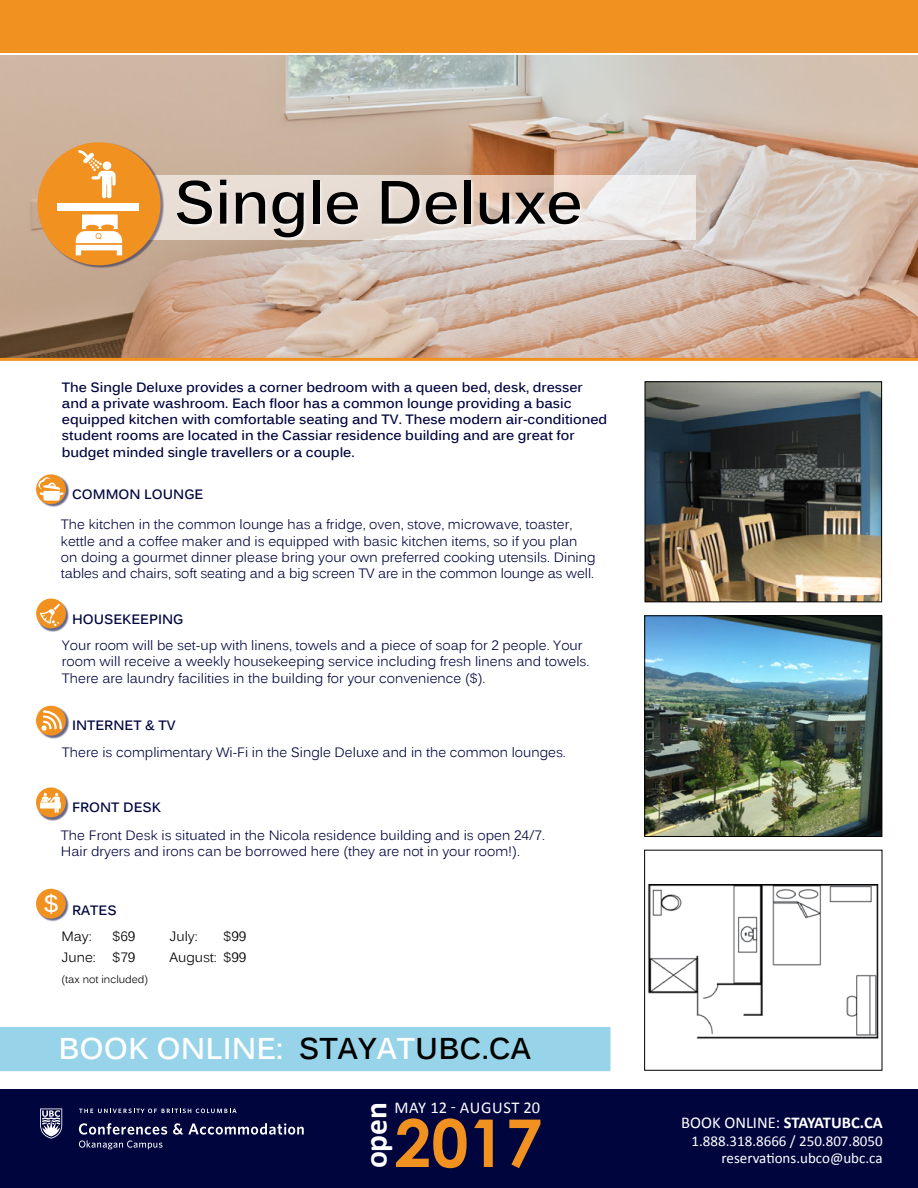
<style>
.page{position:relative;width:918px;height:1188px;background:#fff}
.page>*{position:absolute;margin:0;border:0;box-sizing:border-box;transform-origin:0 0}
.t1{font:700 66px "Century Gothic";color:#f19120}
.t2{font:700 60px "Kalinga";color:#000}
.t3{font:700 31.5px "Calibri";color:#fff}
.t4{font:700 30px "Kalinga";color:#fff}
.t5{font:700 16.5px "Calibri";letter-spacing:-.01em;color:#fff}
.t6{font:16.5px "Calibri";letter-spacing:.035em;color:#fff}
.t7{font:15px "Calibri";color:#fff}
.t8{font:13.5px/16.2px "Kalinga";color:#00053e}
.t9{font:700 13.5px/16.2px "Kalinga";color:#00053e}
.t10{font:13.5px "Kalinga";color:#000}
.t11{font:10.5px "Kalinga";color:#000}
.t12{font:8.25px "Arial";color:#f19120}
.s1{color:#000}
.s2{font-weight:400}
</style>
<div class="page">
<div style="left:1px;top:1028px;width:609px;height:42px;background:#97d4e9"></div>
<div style="left:0;top:1027px;width:610px;height:44px;border:2px solid #97d4e9"></div>
<img style="left:0;top:56px;width:918px;height:302px">
<img style="left:647px;top:383px;width:233px;height:217px">
<div style="left:645px;top:381px;width:237px;height:221px;border:1px solid #000"></div>
<img style="left:648px;top:885px;width:231px;height:154px">
<div style="left:644px;top:850px;width:238px;height:221px;border:1px solid #000"></div>
<svg style="left:164px;top:176px;width:531px;height:64px;background:#eae3de"></svg>
<div style="left:176px;top:180px;width:408px;height:62px;background:#fff;opacity:.75"></div>
<div style="left:39px;top:143px;width:125px;height:125px;background:#00053e;opacity:.46"></div>
<div style="left:38px;top:142px;width:122px;height:123px;background:#f19120;border-radius:50%"></div>
<img style="left:647px;top:618px;width:233px;height:217px">
<div style="left:645px;top:616px;width:237px;height:221px;border:1px solid #000"></div>
<div style="left:0;top:1090px;width:918px;height:98px;background:#00053e"></div>
<hr style="left:0;top:358px;width:918px;height:3px;background:#f19120">
<div style="left:37px;top:475px;width:33px;height:32px;background:#00053e;opacity:.6"></div>
<svg style="left:36px;top:474px;width:30px;height:30px"></svg>
<svg style="left:38px;top:477px;width:26px;height:24px"></svg>
<div style="left:37px;top:599px;width:33px;height:33px;background:#00053e;opacity:.6"></div>
<div style="left:36px;top:599px;width:30px;height:29px;background:#f19120;border-radius:50%"></div>
<svg style="left:40px;top:604px;width:20px;height:22px"></svg>
<div style="left:37px;top:707px;width:33px;height:32px;background:#00053e;opacity:.6"></div>
<div style="left:36px;top:706px;width:30px;height:30px;background:#f19120;border-radius:50%"></div>
<svg style="left:41px;top:710px;width:21px;height:21px"></svg>
<div style="left:37px;top:788px;width:32px;height:33px;background:#00053e;opacity:.6"></div>
<div style="left:36px;top:787px;width:30px;height:30px;background:#f19120;border-radius:50%"></div>
<svg style="left:40px;top:793px;width:21px;height:20px"></svg>
<div style="left:37px;top:890px;width:32px;height:31px;background:#00053e;opacity:.6"></div>
<div style="left:36px;top:889px;width:30px;height:30px;background:#f19120;border-radius:50%"></div>
<svg style="left:78px;top:150px;width:38px;height:49px"></svg>
<div style="left:57px;top:203px;width:82px;height:7px;background:#fff"></div>
<svg style="left:76px;top:214px;width:46px;height:41px"></svg>
<svg style="left:83px;top:221px;width:33px;height:8px"></svg>
<div style="left:86px;top:225px;width:13px;height:5px;border:2px solid #f19120;border-radius:50%"></div>
<div style="left:101px;top:225px;width:13px;height:5px;border:2px solid #f19120;border-radius:50%"></div>
<div style="left:0;top:0;width:918px;height:52px;background:#f19120"></div>
<svg style="left:79px;top:1109px;width:158px;height:4px"></svg>
<svg style="left:173px;top:1123px;width:131px;height:12px"></svg>
<svg style="left:79px;top:1123px;width:88px;height:26px"></svg>
<svg style="left:40px;top:1109px;width:22px;height:30px"></svg>
<p class="t12" style="left:96px;top:230px;width:8px">Q</p>
<h2 class="t2" style="left:174px;top:163px;width:410px">Single Deluxe</h2>
<p class="t9" style="left:62px;top:380px;width:547px">The Single Deluxe provides a corner bedroom with a queen bed, desk, dresser and a private washroom. Each floor has a common lounge providing a basic equipped kitchen with comfortable seating and TV. These modern air-conditioned student rooms are located in the Cassiar residence building and are great for budget minded single travellers or a couple.</p>
<p class="t9" style="left:72px;top:487px;width:133px">COMMON LOUNGE</p>
<p class="t8" style="left:61px;top:518px;width:536px">The kitchen in the common lounge has a fridge, oven, stove, microwave, toaster, kettle and a coffee maker and is equipped with basic kitchen items, so if you plan on doing a gourmet dinner please bring your own preferred cooking utensils. Dining tables and chairs, soft seating and a big screen TV are in the common lounge as well.</p>
<p class="t9" style="left:72px;top:612px;width:113px">HOUSEKEEPING</p>
<p class="t8" style="left:62px;top:639px;width:529px">Your room will be set-up with linens, towels and a piece of soap for 2 people. Your room will receive a weekly housekeeping service including fresh linens and towels.<br>There are laundry facilities in the building for your convenience ($).</p>
<p class="t9" style="left:72px;top:719px;width:105px">INTERNET &amp; TV</p>
<p class="t8" style="left:62px;top:745px;width:506px">There is complimentary Wi-Fi in the Single Deluxe and in the common lounges.</p>
<p class="t9" style="left:72px;top:800px;width:91px">FRONT DESK</p>
<p class="t8" style="left:61px;top:828px;width:486px">The Front Desk is situated in the Nicola residence building and is open 24/7.<br>Hair dryers and irons can be borrowed here (they are not in your room!).</p>
<p class="t9" style="left:44px;top:903px;width:74px"><sup>$</sup> RATES</p>
<p class="t10" style="left:61px;top:928px;width:32px">May:</p>
<p class="t10" style="left:112px;top:928px;width:24px">$69</p>
<p class="t10" style="left:169px;top:928px;width:30px">July:</p>
<p class="t10" style="left:223px;top:928px;width:24px">$99</p>
<p class="t10" style="left:61px;top:949px;width:75px">June: $79</p>
<p class="t10" style="left:169px;top:949px;width:78px">August: $99</p>
<p class="t11" style="left:62px;top:973px;width:88px">(tax not included)</p>
<h3 class="t4" style="left:58px;top:1029px;width:474px">BOOK ONLINE: <span class="s1">STAY</span>AT<span class="s1">UBC.CA</span></h3>
<p class="t6" style="left:395px;top:1097px;width:147px">MAY 12 - AUGUST 20</p>
<h3 class="t3" style="left:356px;top:1168px;width:68px;rotate:-90deg">open</h3>
<h1 class="t1" style="left:394px;top:1093px;width:149px">2017</h1>
<p class="t5" style="left:681px;top:1112px;width:203px"><span class="s2">BOOK ONLINE:</span> STAYATUBC.CA</p>
<p class="t7" style="left:692px;top:1132px;width:193px">1.888.318.8666 / 250.807.8050</p>
<p class="t7" style="left:722px;top:1149px;width:163px">reservations.ubco@ubc.ca</p>
</div>
